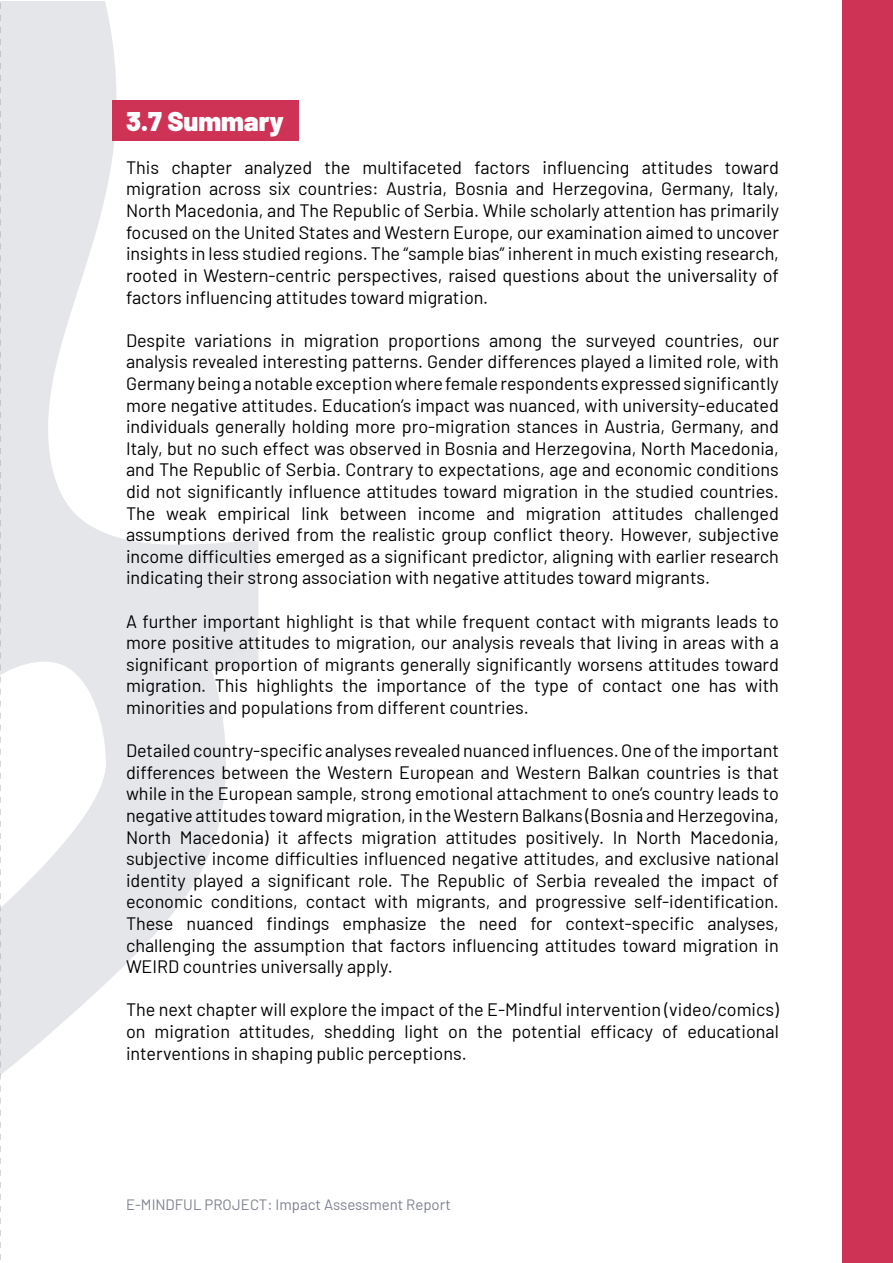
<style>
.page{position:relative;width:893px;height:1263px;background:#fff}
.page>*{position:absolute;margin:0;border:0;box-sizing:border-box;transform-origin:0 0}
.t1{font:900 27px "Barlow";color:#fff}
.t2{font:18px/21.6px "Barlow";color:#000;text-align:justify}
.t3{font:15px "Barlow";color:#7e818f}
</style>
<div class="page">
<div style="left:842px;top:0;width:51px;height:1263px;background:#ce3255"></div>
<svg style="left:0;top:672px;width:226px;height:576px"></svg>
<svg style="left:0;top:1px;width:258px;height:671px"></svg>
<div style="left:112px;top:101px;width:186px;height:40px;background:#ce3255"></div>
<p class="t1" style="left:126px;top:101px;width:159px">3.7 Summary</p>
<p class="t2" style="left:126px;top:155px;width:654px">This chapter analyzed the multifaceted factors influencing attitudes toward migration across six countries: Austria, Bosnia and Herzegovina, Germany, Italy, North Macedonia, and The Republic of Serbia. While scholarly attention has primarily focused on the United States and Western Europe, our examination aimed to uncover insights in less studied regions. The “sample bias” inherent in much existing research, rooted in Western-centric perspectives, raised questions about the universality of factors influencing attitudes toward migration.</p>
<p class="t2" style="left:126px;top:328px;width:654px">Despite variations in migration proportions among the surveyed countries, our analysis revealed interesting patterns. Gender differences played a limited role, with Germany being a notable exception where female respondents expressed significantly more negative attitudes. Education’s impact was nuanced, with university-educated individuals generally holding more pro-migration stances in Austria, Germany, and Italy, but no such effect was observed in Bosnia and Herzegovina, North Macedonia, and The Republic of Serbia. Contrary to expectations, age and economic conditions did not significantly influence attitudes toward migration in the studied countries.<br>The weak empirical link between income and migration attitudes challenged assumptions derived from the realistic group conflict theory. However, subjective income difficulties emerged as a significant predictor, aligning with earlier research indicating their strong association with negative attitudes toward migrants.</p>
<p class="t2" style="left:126px;top:609px;width:654px">A further important highlight is that while frequent contact with migrants leads to more positive attitudes to migration, our analysis reveals that living in areas with a significant proportion of migrants generally significantly worsens attitudes toward migration. This highlights the importance of the type of contact one has with minorities and populations from different countries.</p>
<p class="t2" style="left:126px;top:738px;width:654px">Detailed country-specific analyses revealed nuanced influences. One of the important differences between the Western European and Western Balkan countries is that while in the European sample, strong emotional attachment to one’s country leads to negative attitudes toward migration, in the Western Balkans (Bosnia and Herzegovina, North Macedonia) it affects migration attitudes positively. In North Macedonia, subjective income difficulties influenced negative attitudes, and exclusive national identity played a significant role. The Republic of Serbia revealed the impact of economic conditions, contact with migrants, and progressive self-identification.<br>These nuanced findings emphasize the need for context-specific analyses, challenging the assumption that factors influencing attitudes toward migration in WEIRD countries universally apply.</p>
<p class="t2" style="left:126px;top:998px;width:654px">The next chapter will explore the impact of the E-Mindful intervention (video/comics) on migration attitudes, shedding light on the potential efficacy of educational interventions in shaping public perceptions.</p>
<p class="t3" style="left:126px;top:1194px;width:326px">E-MINDFUL PROJECT: Impact Assessment Report</p>
</div>
